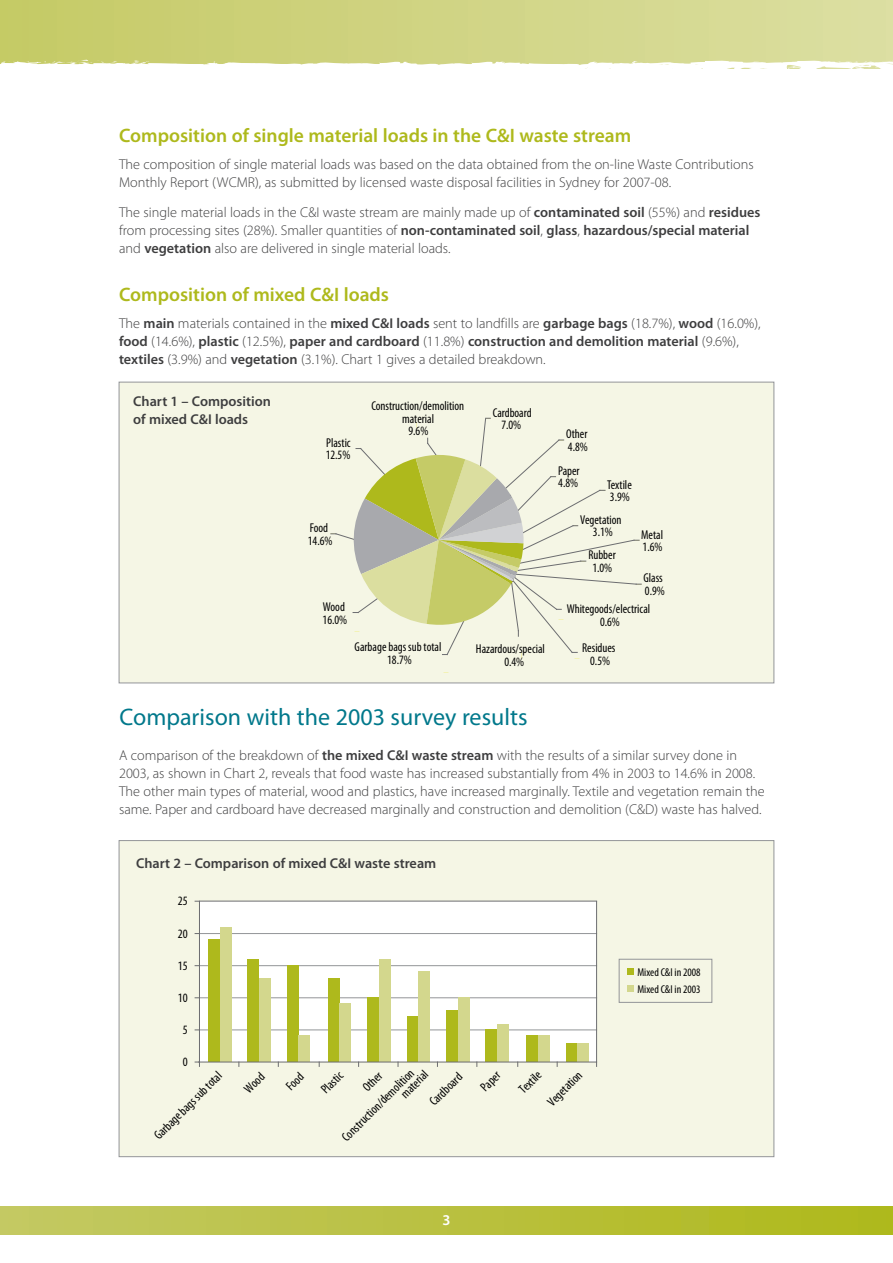
<style>
.page{position:relative;width:893px;height:1263px;background:#fff}
.page>*{position:absolute;margin:0;border:0;box-sizing:border-box;transform-origin:0 0}
.t1{font:24px "Myriad Pro";color:#00788b}
.t2{font:600 19.5px "Myriad Pro";color:#aeb91c}
.t3{font:600 15px "Myriad Pro";color:#fff}
.t4{font:300 14.25px/18px "Myriad Pro";color:#3e3e3f}
.t5{font:600 14.25px/18px "Myriad Pro";color:#3e3e3f}
.t6{font:condensed 12.9px/12.3px "Myriad Pro";color:#000;text-align:center;scale:.96 1}
.t7{font:condensed 12.9px "Myriad Pro";color:#000}
.t8{font:condensed 12.75px/20.7px "Myriad Pro";color:#000}
.t9{font:condensed 11.4px/17.1px "Myriad Pro";color:#000}
.s1{font-weight:600}
</style>
<div class="page">
<div style="left:119px;top:382px;width:655px;height:301px;background:#f5f6e5;border:1px solid #939598"></div>
<div style="left:119px;top:840px;width:655px;height:317px;background:#f5f6e5;border:1px solid #939598"></div>
<div style="left:0;top:0;width:893px;height:68px;background:linear-gradient(to right,#c5ca65,#dcdfa2)"></div>
<div style="left:0;top:1207px;width:893px;height:27px;background:linear-gradient(to right,#c4c964,#afb91b)"></div>
<svg style="left:0;top:60px;width:893px;height:9px"></svg>
<div style="left:200px;top:901px;width:397px;height:161px;background:#fff"></div>
<div style="left:619px;top:959px;width:93px;height:43px;border:1px solid #939598"></div>
<div style="left:627px;top:968px;width:6px;height:7px;background:#aeb91c"></div>
<div style="left:627px;top:985px;width:6px;height:7px;background:#d3d78d"></div>
<hr style="left:199px;top:1030px;width:398px;height:1px;background:#939598">
<hr style="left:199px;top:997px;width:398px;height:1px;background:#939598">
<hr style="left:199px;top:965px;width:398px;height:1px;background:#939598">
<hr style="left:199px;top:933px;width:398px;height:1px;background:#939598">
<hr style="left:200px;top:901px;width:397px;height:1px;background:#6c6d70">
<hr style="left:596px;top:901px;width:1px;height:161px;background:#6c6d70">
<hr style="left:199px;top:901px;width:1px;height:161px;background:#6c6d70">
<div style="left:208px;top:939px;width:12px;height:123px;background:#aeb91c"></div>
<div style="left:248px;top:960px;width:11px;height:102px;background:#aeb91c"></div>
<div style="left:287px;top:966px;width:12px;height:96px;background:#aeb91c"></div>
<div style="left:328px;top:979px;width:12px;height:83px;background:#aeb91c"></div>
<div style="left:367px;top:998px;width:12px;height:64px;background:#aeb91c"></div>
<div style="left:407px;top:1017px;width:11px;height:45px;background:#aeb91c"></div>
<div style="left:446px;top:1011px;width:12px;height:51px;background:#aeb91c"></div>
<div style="left:486px;top:1030px;width:11px;height:32px;background:#aeb91c"></div>
<div style="left:526px;top:1036px;width:12px;height:26px;background:#aeb91c"></div>
<div style="left:566px;top:1043px;width:12px;height:19px;background:#aeb91c"></div>
<div style="left:220px;top:928px;width:12px;height:134px;background:#d3d78d"></div>
<div style="left:259px;top:979px;width:12px;height:83px;background:#d3d78d"></div>
<div style="left:299px;top:1036px;width:11px;height:26px;background:#d3d78d"></div>
<div style="left:340px;top:1004px;width:11px;height:58px;background:#d3d78d"></div>
<div style="left:379px;top:960px;width:12px;height:102px;background:#d3d78d"></div>
<div style="left:418px;top:971px;width:12px;height:91px;background:#d3d78d"></div>
<div style="left:458px;top:998px;width:12px;height:64px;background:#d3d78d"></div>
<div style="left:497px;top:1024px;width:12px;height:38px;background:#d3d78d"></div>
<div style="left:538px;top:1036px;width:11px;height:26px;background:#d3d78d"></div>
<div style="left:578px;top:1043px;width:11px;height:19px;background:#d3d78d"></div>
<hr style="left:199px;top:1062px;width:397px;height:1px;background:#6c6d70">
<svg style="left:331px;top:418px;width:310px;height:237px"></svg>
<h2 class="t2" style="left:119px;top:123px;width:514px">Composition of single material loads in the C&amp;I waste stream</h2>
<p class="t4" style="left:119px;top:155px;width:636px">The composition of single material loads was based on the data obtained from the on-line Waste Contributions<br>Monthly Report (WCMR), as submitted by licensed waste disposal facilities in Sydney for 2007-08.</p>
<p class="t4" style="left:119px;top:204px;width:643px">The single material loads in the C&amp;I waste stream are mainly made up of <span class="s1">contaminated soil</span> (55%) and <span class="s1">residues </span>from processing sites (28%). Smaller quantities of <span class="s1">non-contaminated soil</span>, <span class="s1">glass</span>, <span class="s1">hazardous/special material </span>and <span class="s1">vegetation</span> also are delivered in single material loads.</p>
<h2 class="t2" style="left:119px;top:283px;width:271px">Composition of mixed C&amp;I loads</h2>
<p class="t4" style="left:119px;top:314px;width:643px">The <span class="s1">main</span> materials contained in the <span class="s1">mixed C&amp;I loads</span> sent to landfills are <span class="s1">garbage bags</span> (18.7%), <span class="s1">wood</span> (16.0%), <span class="s1">food</span> (14.6%), <span class="s1">plastic</span> (12.5%), <span class="s1">paper and cardboard</span> (11.8%) <span class="s1">construction and demolition material</span> (9.6%), <span class="s1">textiles</span> (3.9%) and <span class="s1">vegetation</span> (3.1%). Chart 1 gives a detailed breakdown.</p>
<p class="t5" style="left:133px;top:392px;width:139px">Chart 1 – Composition of mixed C&amp;I loads</p>
<p class="t6" style="left:326px;top:436px;width:27px;text-align:left">Plastic<br>12.5%</p>
<p class="t6" style="left:371px;top:399px;width:98px">Construction/demolition material<br>9.6%</p>
<p class="t6" style="left:493px;top:406px;width:42px">Cardboard<br>7.0%</p>
<p class="t6" style="left:308px;top:521px;width:27px;line-height:12.8px;text-align:left">Food<br>14.6%</p>
<p class="t6" style="left:323px;top:600px;width:27px;line-height:12.9px;text-align:left">Wood<br>16.0%</p>
<p class="t6" style="left:355px;top:640px;width:92px;line-height:13.5px">Garbage bags sub total<br>18.7%</p>
<p class="t6" style="left:476px;top:642px;width:73px;line-height:13.4px">Hazardous/special<br>0.4%</p>
<p class="t6" style="left:566px;top:427px;width:24px;line-height:12.8px;text-align:left">Other<br>4.8%</p>
<p class="t6" style="left:558px;top:464px;width:24px;text-align:left">Paper<br>4.8%</p>
<p class="t6" style="left:607px;top:478px;width:27px;text-align:left">Textile<br>3.9%</p>
<p class="t6" style="left:580px;top:513px;width:45px">Vegetation<br>3.1%</p>
<p class="t6" style="left:588px;top:549px;width:30px">Rubber<br>1.0%</p>
<p class="t6" style="left:641px;top:528px;width:24px;text-align:left">Metal<br>1.6%</p>
<p class="t6" style="left:643px;top:572px;width:24px;text-align:left">Glass<br>0.9%</p>
<p class="t6" style="left:567px;top:603px;width:89px">Whitegoods/electrical<br>0.6%</p>
<p class="t6" style="left:582px;top:641px;width:36px;line-height:12.8px">Residues<br>0.5%</p>
<h1 class="t1" style="left:120px;top:702px;width:409px">Comparison with the 2003 survey results</h1>
<p class="t4" style="left:119px;top:746px;width:647px">A comparison of the breakdown of <span class="s1">the mixed C&amp;I waste stream</span> with the results of a similar survey done in 2003, as shown in Chart 2, reveals that food waste has increased substantially from 4% in 2003 to 14.6% in 2008.<br>The other main types of material, wood and plastics, have increased marginally. Textile and vegetation remain the same. Paper and cardboard have decreased marginally and construction and demolition (C&amp;D) waste has halved.</p>
<p class="t5" style="left:136px;top:853px;width:302px">Chart 2 – Comparison of mixed C&amp;I waste stream</p>
<p class="t7" style="left:178px;top:893px;width:11px">25</p>
<p class="t7" style="left:178px;top:925px;width:11px">20</p>
<p class="t7" style="left:178px;top:958px;width:11px">15</p>
<p class="t7" style="left:178px;top:990px;width:11px">10</p>
<p class="t7" style="left:183px;top:1022px;width:6px">5</p>
<p class="t7" style="left:183px;top:1054px;width:6px">0</p>
<p class="t8" style="left:404px;top:1076px;width:42px;line-height:25.7px;text-indent:-15px;rotate:-45deg">material<br>Cardboard</p>
<p class="t8" style="left:475px;top:1082px;width:24px;rotate:-45deg">Paper</p>
<p class="t8" style="left:513px;top:1084px;width:28px;rotate:-45deg">Textile</p>
<p class="t8" style="left:542px;top:1096px;width:45px;rotate:-45deg">Vegetation</p>
<p class="t8" style="left:322px;top:1117px;width:98px;text-indent:50px;rotate:-45deg">Other<br>Construction/demolition</p>
<p class="t8" style="left:149px;top:1130px;width:92px;rotate:-45deg">Garbage bags sub total</p>
<p class="t8" style="left:239px;top:1083px;width:25px;rotate:-45deg">Wood</p>
<p class="t8" style="left:281px;top:1081px;width:21px;rotate:-45deg">Food</p>
<p class="t8" style="left:316px;top:1084px;width:27px;rotate:-45deg">Plastic</p>
<p class="t3" style="left:442px;top:1210px;width:10px">3</p>
<p class="t9" style="left:637px;top:963px;width:65px">Mixed C&amp;I in 2008<br>Mixed C&amp;I in 2003</p>
</div>
